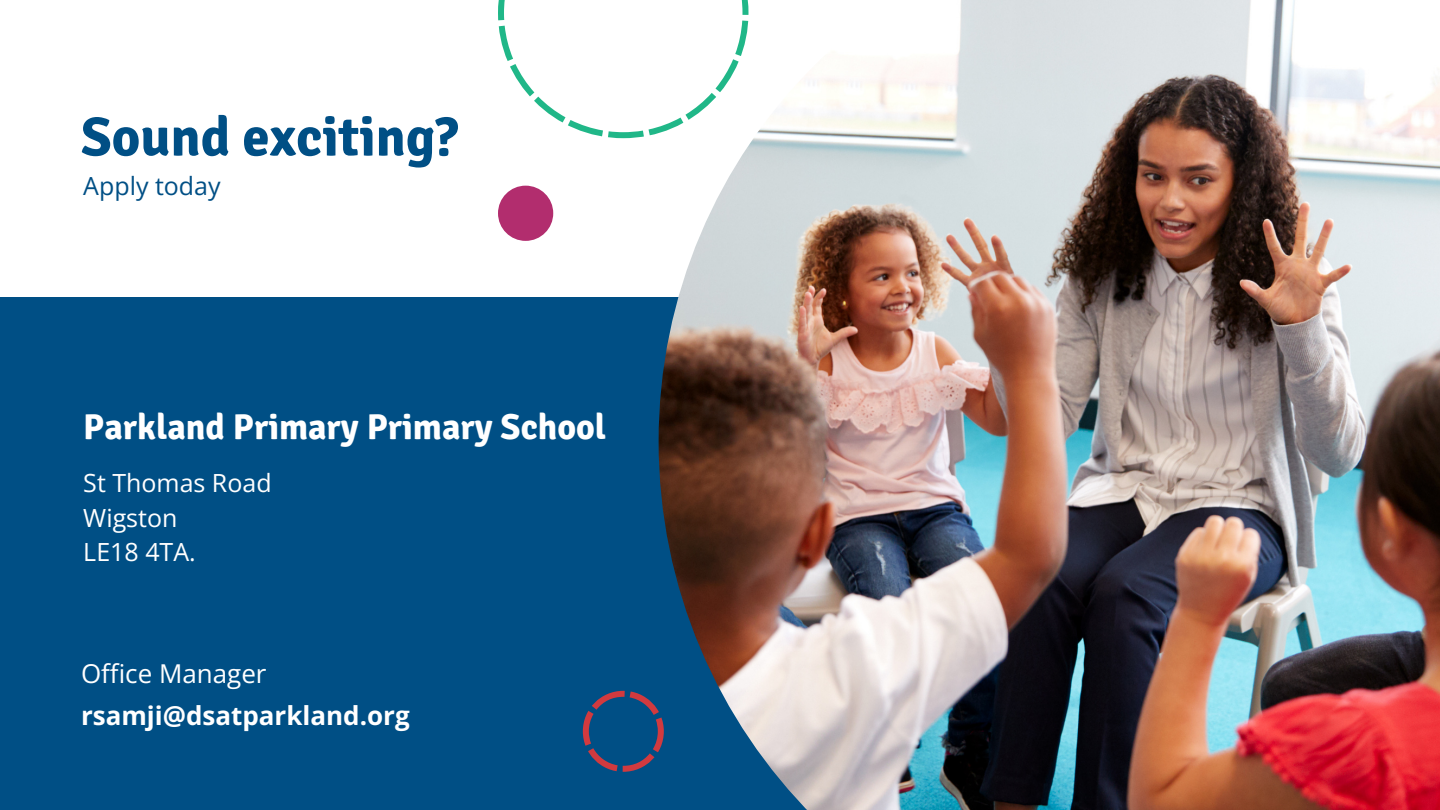
<style>
.page{position:relative;width:1440px;height:810px;background:#fff}
.page>*{position:absolute;margin:0;border:0;box-sizing:border-box;transform-origin:0 0}
.t1{font:700 55px "Signika";color:#004f85}
.t2{font:700 36px "Signika";color:#fff}
.t3{font:700 26px "Open Sans";color:#fff}
.t4{font:26px "Open Sans";color:#fff}
.t5{font:25px "Open Sans";color:#fff}
.t6{font:25px "Open Sans";color:#004f85}
</style>
<div class="page">
<div style="left:0;top:297px;width:919px;height:513px;background:#004f85"></div>
<svg style="left:498px;top:0;width:161px;height:138px"></svg>
<img style="left:659px;top:0;width:781px;height:810px">
<svg style="left:583px;top:691px;width:81px;height:81px"></svg>
<div style="left:498px;top:186px;width:55px;height:55px;background:#b22d6e;border-radius:50%"></div>
<p class="t1" style="left:81px;top:104px;width:379px">Sound exciting?</p>
<p class="t6" style="left:83px;top:169px;width:139px">Apply today</p>
<p class="t2" style="left:83px;top:405px;width:524px">Parkland Primary Primary School</p>
<p class="t5" style="left:83px;top:466px;width:190px">St Thomas Road</p>
<p class="t5" style="left:83px;top:500px;width:96px">Wigston</p>
<p class="t5" style="left:83px;top:535px;width:114px">LE18 4TA.</p>
<p class="t4" style="left:81px;top:655px;width:187px">Office Manager</p>
<p class="t3" style="left:81px;top:697px;width:330px">rsamji@dsatparkland.org</p>
</div>
